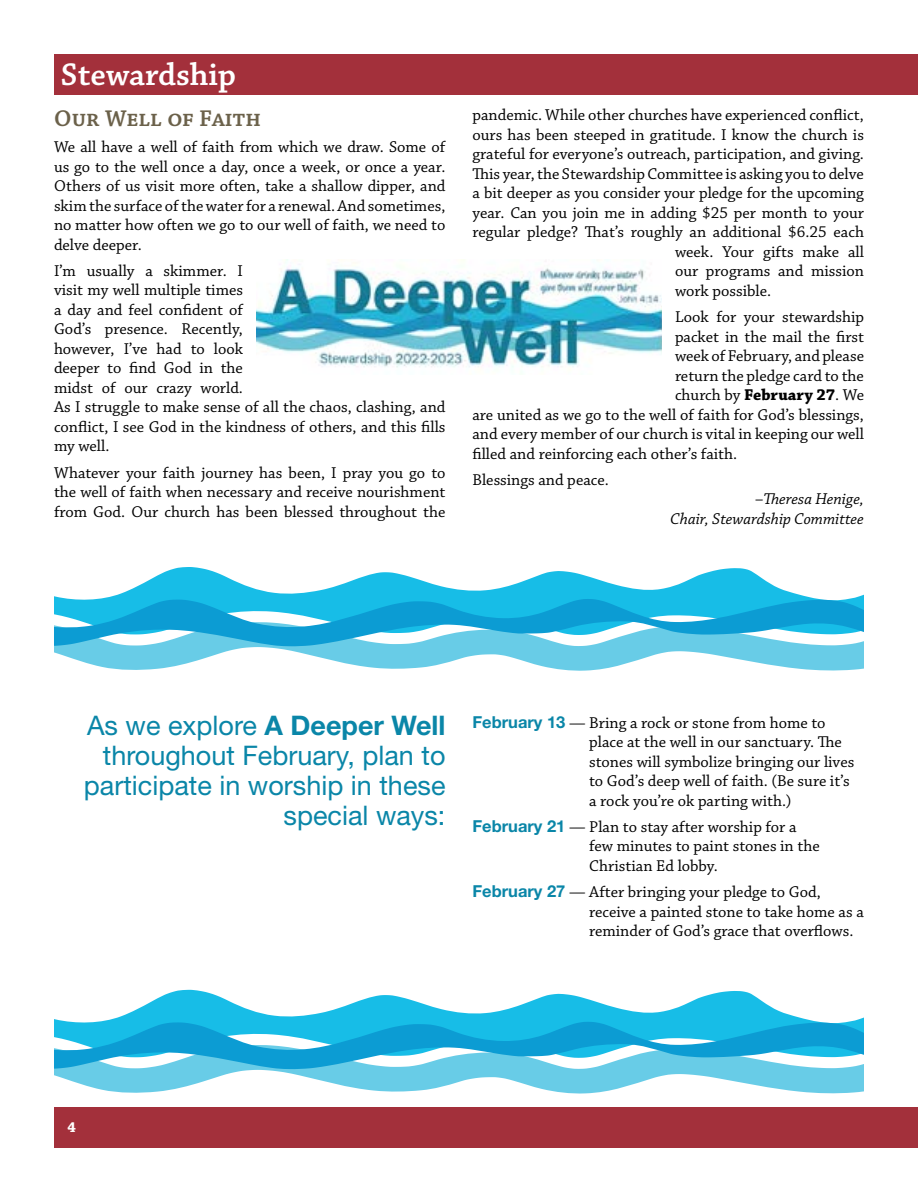
<style>
.page{position:relative;width:918px;height:1188px;background:#fff}
.page>*{position:absolute;margin:0;border:0;box-sizing:border-box;transform-origin:0 0}
.t1{font:600 33px "Chaparral Pro";color:#fff}
.t2{font:27px/30px "Helvetica Neue LT Std";color:#0a86a8;text-align:right}
.t3{font:600 24px "Chaparral Pro";color:#6b614a}
.t4{font:16.5px/19.5px "Chaparral Pro";color:#000}
.t5{font:italic 16.5px/19.5px "Chaparral Pro";color:#000;text-align:right}
.t6{font:700 15px "Chaparral Pro";color:#fff}
.s1{font-weight:700}
.s2{font-style:normal}
.s3{font-family:"Helvetica Neue LT Std";font-weight:700;color:#0a86a8}
</style>
<div class="page">
<div style="left:54px;top:1107px;width:864px;height:41px;background:#a3303b"></div>
<div style="left:54px;top:54px;width:864px;height:40px;background:#a3303b"></div>
<img style="left:256px;top:260px;width:406px;height:110px">
<svg style="left:54px;top:567px;width:810px;height:32px"></svg>
<svg style="left:54px;top:599px;width:810px;height:72px"></svg>
<svg style="left:54px;top:990px;width:810px;height:32px"></svg>
<svg style="left:54px;top:1022px;width:810px;height:72px"></svg>
<h1 class="t1" style="left:61px;top:56px;width:177px">Stewardship</h1>
<h3 class="t3" style="left:54px;top:105px;width:209px">Our Well of Faith</h3>
<p class="t4" style="left:54px;top:138px;width:393px;text-align:justify">We all have a well of faith from which we draw. Some of us go to the well once a day, once a week, or once a year.<br>Others of us visit more often, take a shallow dipper, and skim the surface of the water for a renewal. And sometimes, no matter how often we go to our well of faith, we need to delve deeper.</p>
<p class="t4" style="left:54px;top:261px;width:393px">I’m usually a skimmer. I<br>visit my well multiple times<br>a day and feel confident of<br>God’s presence. Recently,<br>however, I’ve had to look<br>deeper to find God in the<br>midst of our crazy world.<br>As I struggle to make sense of all the chaos, clashing, and conflict, I see God in the kindness of others, and this fills my well.</p>
<p class="t4" style="left:54px;top:463px;width:393px;text-align:justify">Whatever your faith journey has been, I pray you go to the well of faith when necessary and receive nourishment from God. Our church has been blessed throughout the</p>
<p class="t4" style="left:473px;top:106px;width:393px">pandemic. While other churches have experienced conflict,</p>
<p class="t4" style="left:473px;top:125px;width:393px">ours has been steeped in gratitude. I know the church is</p>
<p class="t4" style="left:473px;top:145px;width:393px">grateful for everyone’s outreach, participation, and giving.</p>
<p class="t4" style="left:473px;top:164px;width:393px">This year, the Stewardship Committee is asking you to delve</p>
<p class="t4" style="left:473px;top:184px;width:393px">a bit deeper as you consider your pledge for the upcoming</p>
<p class="t4" style="left:473px;top:203px;width:393px">year. Can you join me in adding $25 per month to your</p>
<p class="t4" style="left:473px;top:223px;width:393px">regular pledge? That’s roughly an additional $6.25 each</p>
<p class="t4" style="left:675px;top:242px;width:191px">week. Your gifts make all</p>
<p class="t4" style="left:675px;top:262px;width:191px">our programs and mission</p>
<p class="t4" style="left:675px;top:281px;width:98px">work possible.</p>
<p class="t4" style="left:675px;top:308px;width:191px">Look for your stewardship</p>
<p class="t4" style="left:675px;top:327px;width:191px">packet in the mail the first</p>
<p class="t4" style="left:675px;top:347px;width:191px">week of February, and please</p>
<p class="t4" style="left:675px;top:366px;width:190px">return the pledge card to the</p>
<p class="t4" style="left:675px;top:386px;width:191px">church by <span class="s1">February 27</span>. We</p>
<p class="t4" style="left:473px;top:405px;width:393px">are united as we go to the well of faith for God’s blessings,</p>
<p class="t4" style="left:473px;top:425px;width:393px">and every member of our church is vital in keeping our well</p>
<p class="t4" style="left:473px;top:444px;width:266px">filled and reinforcing each other’s faith.</p>
<p class="t4" style="left:473px;top:471px;width:138px">Blessings and peace.</p>
<p class="t5" style="left:670px;top:490px;width:195px"><span class="s2">–</span>Theresa Henige,<br>Chair, Stewardship Committee</p>
<h2 class="t2" style="left:84px;top:710px;width:363px">As we explore <span class="s1">A Deeper Well </span>throughout February, plan to participate in worship in these special ways:</h2>
<p class="t4" style="left:589px;top:713px;width:267px;text-indent:-117px"><span class="s3">February 13</span> — Bring a rock or stone from home to place at the well in our sanctuary. The stones will symbolize bringing our lives to God’s deep well of faith. (Be sure it’s a rock you’re ok parting with.)</p>
<p class="t4" style="left:589px;top:818px;width:232px;text-indent:-117px"><span class="s3">February 21</span> — Plan to stay after worship for a few minutes to paint stones in the<br>Christian Ed lobby.</p>
<p class="t4" style="left:589px;top:883px;width:276px;text-indent:-117px"><span class="s3">February 27</span> — After bringing your pledge to God, receive a painted stone to take home as a reminder of God’s grace that overflows.</p>
<p class="t6" style="left:68px;top:1118px;width:10px">4</p>
</div>
